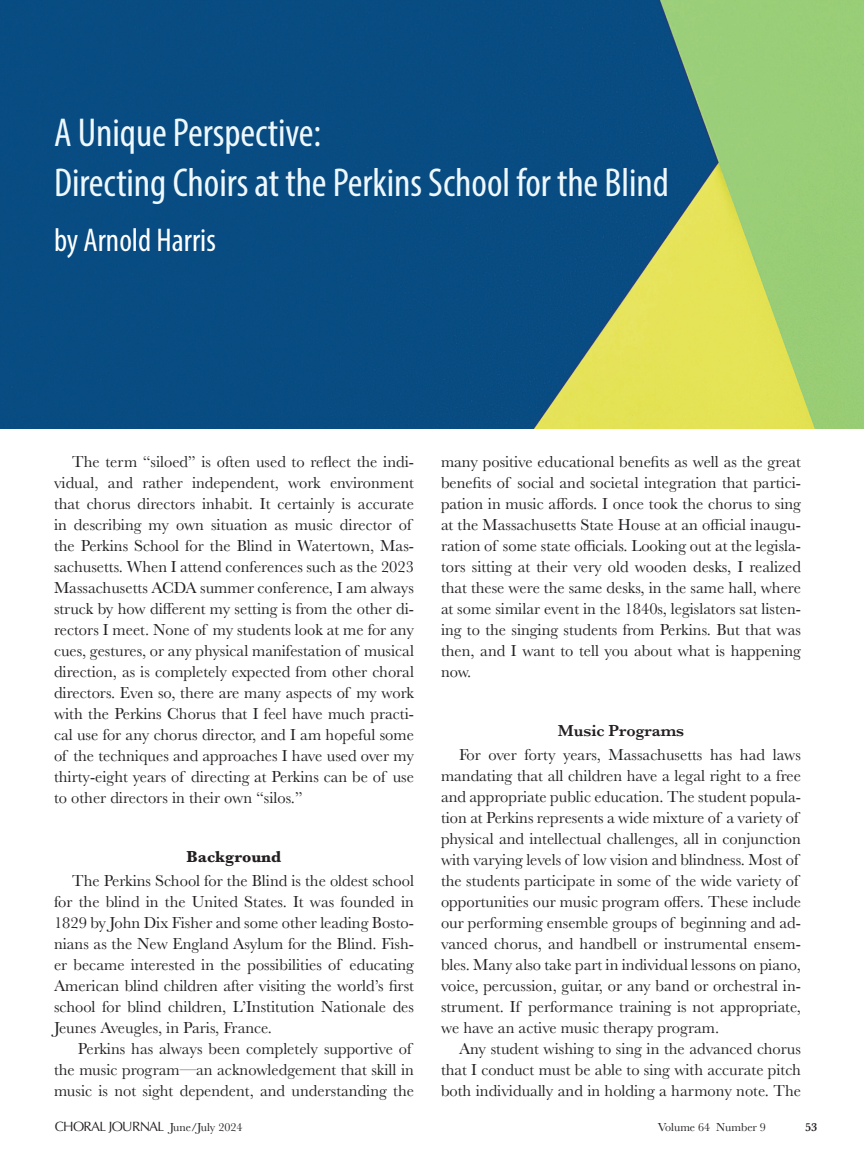
<style>
.page{position:relative;width:864px;height:1161px;background:#fff}
.page>*{position:absolute;margin:0;border:0;box-sizing:border-box;transform-origin:0 0}
._11_12_Subhead{font:condensed 40.5px/49.5px "Myriad Pro";color:#eef8fd}
.Body_article_new{font:condensed 33px "Myriad Pro";color:#fff}
.Body_article_new-2{font:16.5px/21px "Baskerville";color:#231f20}
._11_12_Subhead-2{font:600 16.5px "Baskerville";color:#231f20}
._11_12_Subhead-3{font:700 16.5px "Baskerville";letter-spacing:-.005em;color:#231f20}
.t1{font:13.5px "Optima";letter-spacing:-.05em;color:#231f20}
.t2{font:12px "Baskerville";color:#231f20}
.t3{font:600 12px "Baskerville";color:#231f20}
.s1{font-family:"Baskerville";font-size:12px}
</style>
<div class="page">
<img style="left:0;top:0;width:864px;height:428px">
<p class="_11_12_Subhead" style="left:54px;top:108px;width:616px">A Unique Perspective:<br>Directing Choirs at the Perkins School for the Blind</p>
<p class="Body_article_new" style="left:54px;top:221px;width:163px">by Arnold Harris</p>
<p class="Body_article_new-2" style="left:54px;top:451px;width:362px;text-indent:18px">The term “siloed” is often used to reflect the indi&shy;vidual, and rather independent, work environment that chorus directors inhabit. It certainly is accurate in describing my own situation as music director of the Perkins School for the Blind in Watertown, Mas&shy;sachusetts. When I attend conferences such as the 2023<br>Massachusetts ACDA summer conference, I am always struck by how different my setting is from the other di&shy;rectors I meet. None of my students look at me for any cues, gestures, or any physical manifestation of musical direction, as is completely expected from other choral directors. Even so, there are many aspects of my work with the Perkins Chorus that I feel have much practi&shy;cal use for any chorus director, and I am hopeful some of the techniques and approaches I have used over my thirty-eight years of directing at Perkins can be of use to other directors in their own “silos.”</p>
<p class="_11_12_Subhead-3" style="left:187px;top:845px;width:96px">Background</p>
<p class="Body_article_new-2" style="left:54px;top:870px;width:362px;text-align:justify;text-indent:18px">The Perkins School for the Blind is the oldest school for the blind in the United States. It was founded in 1829 by John Dix Fisher and some other leading Bosto&shy;nians as the New England Asylum for the Blind. Fish&shy;er became interested in the possibilities of educating American blind children after visiting the world’s first school for blind children, L’Institution Nationale des Jeunes Aveugles, in Paris, France.</p>
<p class="Body_article_new-2" style="left:54px;top:1038px;width:362px;text-indent:24px">Perkins has always been completely supportive of the music program—an acknowledgement that skill in music is not sight dependent, and understanding the</p>
<p class="Body_article_new-2" style="left:441px;top:451px;width:362px;text-align:justify">many positive educational benefits as well as the great benefits of social and societal integration that partici&shy;pation in music affords. I once took the chorus to sing at the Massachusetts State House at an official inaugu&shy;ration of some state officials. Looking out at the legisla&shy;tors sitting at their very old wooden desks, I realized that these were the same desks, in the same hall, where at some similar event in the 1840s, legislators sat listen&shy;ing to the singing students from Perkins. But that was then, and I want to tell you about what is happening now.</p>
<p class="_11_12_Subhead-2" style="left:558px;top:719px;width:128px">Music Programs</p>
<p class="Body_article_new-2" style="left:441px;top:744px;width:362px;text-indent:18px">For over forty years, Massachusetts has had laws mandating that all children have a legal right to a free and appropriate public education. The student popula&shy;tion at Perkins represents a wide mixture of a variety of physical and intellectual challenges, all in conjunction with varying levels of low vision and blindness. Most of the students participate in some of the wide variety of opportunities our music program offers. These include our performing ensemble groups of beginning and ad&shy;vanced chorus, and handbell or instrumental ensem&shy;bles. Many also take part in individual lessons on piano, voice, percussion, guitar, or any band or orchestral in&shy;strument. If performance training is not appropriate, we have an active music therapy program.</p>
<p class="Body_article_new-2" style="left:441px;top:1038px;width:362px;text-align:justify;text-indent:18px">Any student wishing to sing in the advanced chorus that I conduct must be able to sing with accurate pitch both individually and in holding a harmony note. The</p>
<p class="t1" style="left:55px;top:1119px;width:189px">CHORAL JOURNAL <span class="s1">June/July 2024</span></p>
<p class="t2" style="left:658px;top:1120px;width:110px">Volume 64 Number 9</p>
<p class="t3" style="left:805px;top:1119px;width:13px">53</p>
</div>
